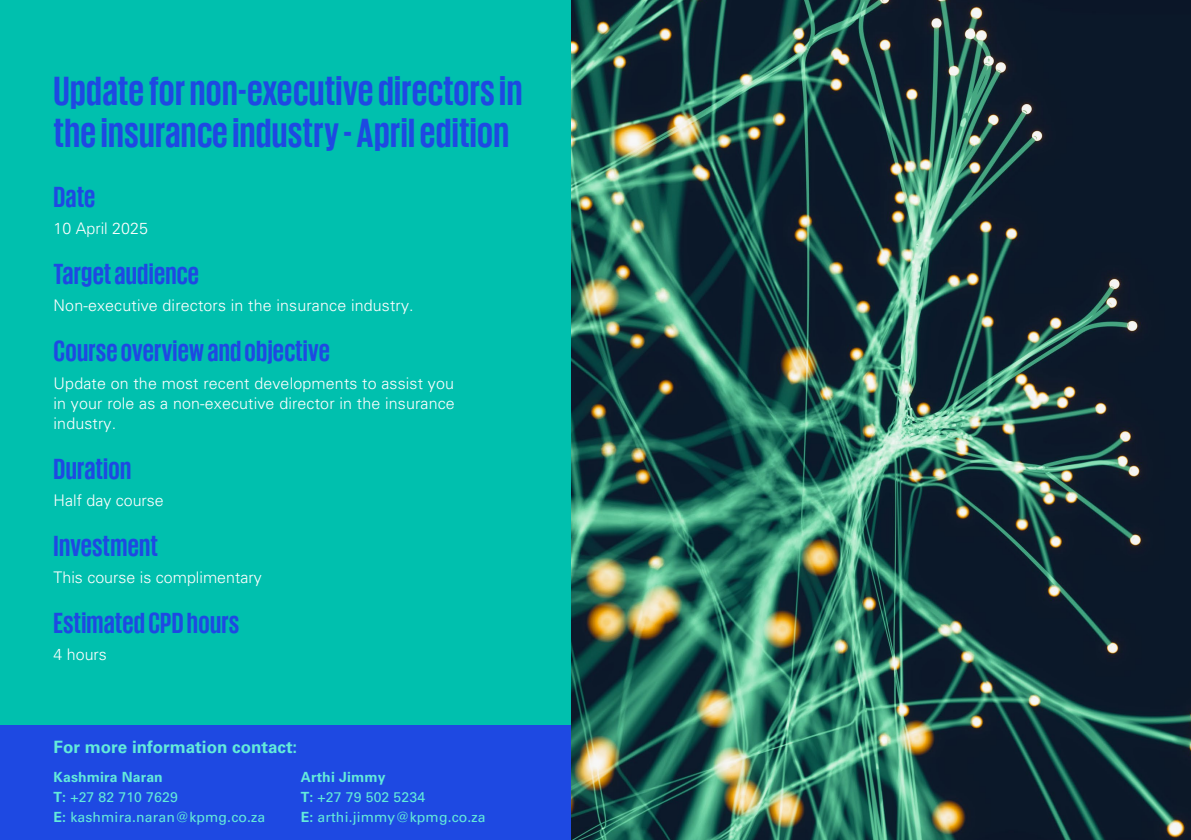
<style>
.page{position:relative;width:1191px;height:840px;background:#fff}
.page>*{position:absolute;margin:0;border:0;box-sizing:border-box;transform-origin:0 0}
.Cover_Subhead_Bold{font:700 42px/42px "KPMG";letter-spacing:.01em;color:#1e49e2}
.Cover_Subhead_Bold-2{font:700 30px "KPMG";letter-spacing:.01em;color:#1e49e2}
.Folio_Left{font:700 17px "Univers LT Std";color:#63ebda}
.Folio_Left-2{font:300 16px/20px "Univers LT Std";letter-spacing:.01em;color:#fff;text-align:justify}
.Folio_Left-3{font:14px "Univers LT Std";letter-spacing:.01em;color:#63ebda}
.Folio_Left-4{font:700 14px "Univers LT Std";letter-spacing:.01em;color:#63ebda}
.s1{font-weight:700}
</style>
<div class="page">
<div style="left:0;top:0;width:626px;height:839px;background:#00c0ae"></div>
<div style="left:0;top:725px;width:612px;height:114px;background:#1e49e2"></div>
<img style="left:571px;top:0;width:620px;height:839px">
<p class="Cover_Subhead_Bold" style="left:54px;top:68px;width:470px">Update for non-executive directors in the insurance industry - April edition</p>
<p class="Cover_Subhead_Bold-2" style="left:54px;top:181px;width:43px">Date</p>
<p class="Folio_Left-2" style="left:54px;top:218px;width:96px">10 April 2025</p>
<p class="Cover_Subhead_Bold-2" style="left:54px;top:259px;width:147px">Targetaudience</p>
<p class="Folio_Left-2" style="left:54px;top:295px;width:361px">Non-executive directors in the insurance industry.</p>
<p class="Cover_Subhead_Bold-2" style="left:54px;top:336px;width:278px">Course overview and objective</p>
<p class="Folio_Left-2" style="left:54px;top:373px;width:403px">Update on the most recent developments to assist you in your role as a non-executive director in the insurance industry.</p>
<p class="Cover_Subhead_Bold-2" style="left:54px;top:453px;width:79px">Duration</p>
<p class="Folio_Left-2" style="left:54px;top:490px;width:112px">Half day course</p>
<p class="Cover_Subhead_Bold-2" style="left:54px;top:530px;width:106px">Investment</p>
<p class="Folio_Left-2" style="left:54px;top:567px;width:210px">This course is complimentary</p>
<p class="Cover_Subhead_Bold-2" style="left:54px;top:607px;width:187px">Estimated CPD hours</p>
<p class="Folio_Left-2" style="left:54px;top:644px;width:55px">4 hours</p>
<p class="Folio_Left" style="left:54px;top:736px;width:245px">For more information contact:</p>
<p class="Folio_Left-4" style="left:54px;top:768px;width:111px">Kashmira Naran</p>
<p class="Folio_Left-3" style="left:54px;top:788px;width:126px"><span class="s1">T:</span> +27 82 710 7629</p>
<p class="Folio_Left-3" style="left:54px;top:808px;width:213px"><span class="s1">E:</span> kashmira.naran@kpmg.co.za</p>
<p class="Folio_Left-4" style="left:301px;top:768px;width:86px">Arthi Jimmy</p>
<p class="Folio_Left-3" style="left:301px;top:788px;width:126px"><span class="s1">T:</span> +27 79 502 5234</p>
<p class="Folio_Left-3" style="left:301px;top:808px;width:186px"><span class="s1">E:</span> arthi.jimmy@kpmg.co.za</p>
</div>
